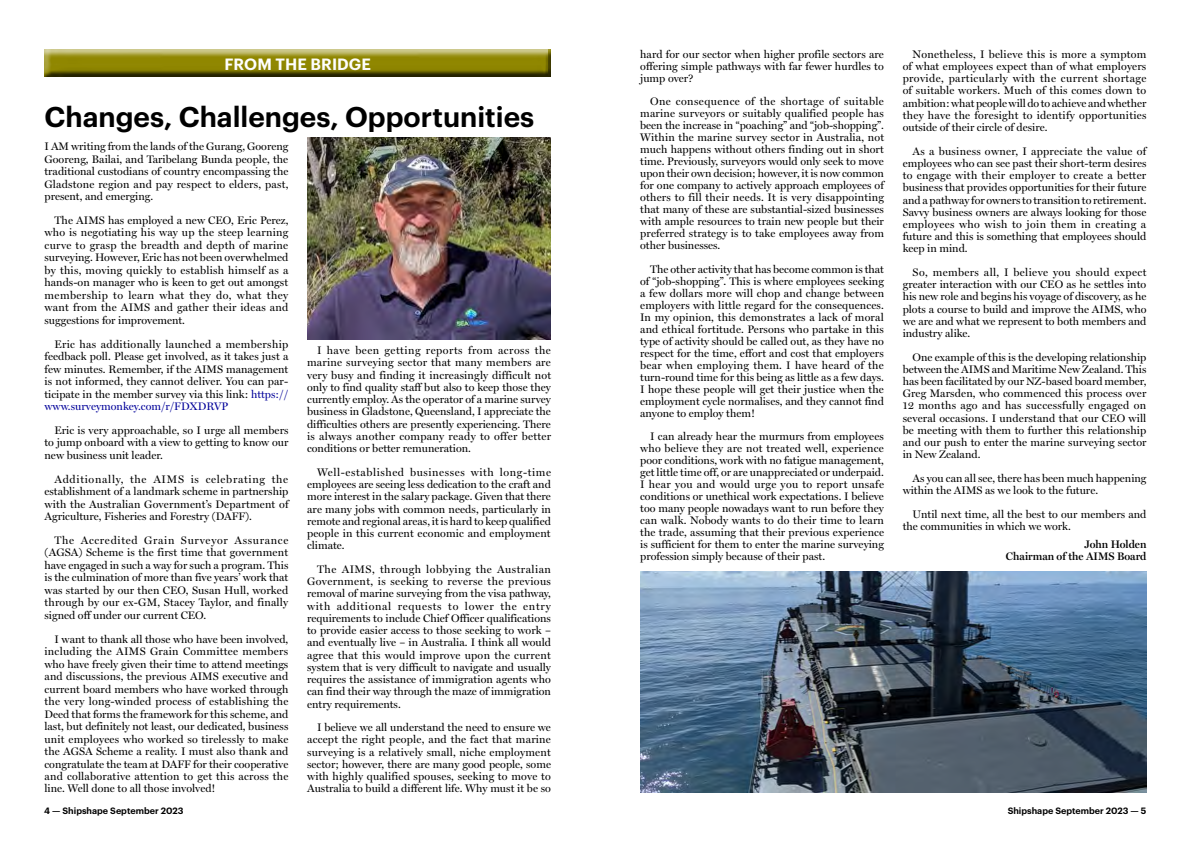
<style>
.page{position:relative;width:1191px;height:842px;background:#fff}
.page>*{position:absolute;margin:0;border:0;box-sizing:border-box;transform-origin:0 0}
.t1{font:600 28px "Graphik";color:#000}
.t2{font:600 16px "Graphik";letter-spacing:.005em;color:#fff}
.t3{font:11px/12.2px "Miller Display Roman";color:#000;text-align:justify}
.t4{font:600 11px/12.2px "Miller Display";color:#000;text-align:right}
.t5{font:600 9px "Graphik";color:#000}
.s1{color:#009}
</style>
<div class="page">
<div style="left:40px;top:48px;width:518px;height:29px;background:#000;opacity:.75"></div>
<img style="left:307px;top:138px;width:244px;height:201px">
<img style="left:640px;top:571px;width:506px;height:221px">
<h2 class="t2" style="left:224px;top:52px;width:148px">From the Bridge</h2>
<p class="t3" style="left:640px;top:48px;width:245px">hard for our sector when higher profile sectors are offering simple pathways with far fewer hurdles to jump over?</p>
<p class="t3" style="left:640px;top:95px;width:245px;text-indent:10px">One consequence of the shortage of suitable marine surveyors or suitably qualified people has been the increase in “poaching” and “job-shopping”.<br>Within the marine survey sector in Australia, not much happens without others finding out in short time. Previously, surveyors would only seek to move upon their own decision; however, it is now common for one company to actively approach employees of others to fill their needs. It is very disappointing that many of these are substantial-sized businesses with ample resources to train new people but their preferred strategy is to take employees away from other businesses.</p>
<p class="t3" style="left:640px;top:263px;width:245px;text-indent:10px">The other activity that has become common is that of “job-shopping”. This is where employees seeking a few dollars more will chop and change between employers with little regard for the consequences.<br>In my opinion, this demonstrates a lack of moral and ethical fortitude. Persons who partake in this type of activity should be called out, as they have no respect for the time, effort and cost that employers bear when employing them. I have heard of the turn-round time for this being as little as a few days.<br>I hope these people will get their justice when the employment cycle normalises, and they cannot find anyone to employ them!</p>
<p class="t3" style="left:640px;top:430px;width:245px;text-indent:10px">I can already hear the murmurs from employees who believe they are not treated well, experience poor conditions, work with no fatigue management, get little time off, or are unappreciated or underpaid.<br>I hear you and would urge you to report unsafe conditions or unethical work expectations. I believe too many people nowadays want to run before they can walk. Nobody wants to do their time to learn the trade, assuming that their previous experience is sufficient for them to enter the marine surveying profession simply because of their past.</p>
<h1 class="t1" style="left:45px;top:95px;width:491px">Changes, Challenges, Opportunities</h1>
<p class="t3" style="left:45px;top:140px;width:245px;line-height:12.5px">I AM writing from the lands of the Gurang, Gooreng Gooreng, Bailai, and Taribelang Bunda people, the traditional custodians of country encompassing the Gladstone region and pay respect to elders, past, present, and emerging.</p>
<p class="t3" style="left:45px;top:214px;width:245px;line-height:12.5px;text-indent:10px">The AIMS has employed a new CEO, Eric Perez, who is negotiating his way up the steep learning curve to grasp the breadth and depth of marine surveying. However, Eric has not been overwhelmed by this, moving quickly to establish himself as a hands-on manager who is keen to get out amongst membership to learn what they do, what they want from the AIMS and gather their ideas and suggestions for improvement.</p>
<p class="t3" style="left:45px;top:337px;width:245px;line-height:12.5px;text-indent:10px">Eric has additionally launched a membership feedback poll. Please get involved, as it takes just a few minutes. Remember, if the AIMS management is not informed, they cannot deliver. You can par&shy;ticipate in the member survey via this link: <span class="s1">https:// www.surveymonkey.com/r/FDXDRVP</span></p>
<p class="t3" style="left:45px;top:424px;width:245px;line-height:12.5px;text-indent:10px">Eric is very approachable, so I urge all members to jump onboard with a view to getting to know our new business unit leader.</p>
<p class="t3" style="left:45px;top:473px;width:245px;line-height:12.5px;text-indent:10px">Additionally, the AIMS is celebrating the establishment of a landmark scheme in partnership with the Australian Government’s Department of Agriculture, Fisheries and Forestry (DAFF).</p>
<p class="t3" style="left:45px;top:534px;width:245px;line-height:12.5px;text-indent:10px">The Accredited Grain Surveyor Assurance (AGSA) Scheme is the first time that government have engaged in such a way for such a program. This is the culmination of more than five years’ work that was started by our then CEO, Susan Hull, worked through by our ex-GM, Stacey Taylor, and finally signed off under our current CEO.</p>
<p class="t3" style="left:45px;top:633px;width:245px;line-height:12.5px;text-indent:10px">I want to thank all those who have been involved, including the AIMS Grain Committee members who have freely given their time to attend meetings and discussions, the previous AIMS executive and current board members who have worked through the very long-winded process of establishing the Deed that forms the framework for this scheme, and last, but definitely not least, our dedicated, business unit employees who worked so tirelessly to make the AGSA Scheme a reality. I must also thank and congratulate the team at DAFF for their cooperative and collaborative attention to get this across the line. Well done to all those involved!</p>
<p class="t3" style="left:307px;top:344px;width:245px;text-indent:10px">I have been getting reports from across the marine surveying sector that many members are very busy and finding it increasingly difficult not only to find quality staff but also to keep those they currently employ. As the operator of a marine survey business in Gladstone, Queensland, I appreciate the difficulties others are presently experiencing. There is always another company ready to offer better conditions or better remuneration.</p>
<p class="t3" style="left:307px;top:466px;width:245px;text-indent:10px">Well-established businesses with long-time employees are seeing less dedication to the craft and more interest in the salary package. Given that there are many jobs with common needs, particularly in remote and regional areas, it is hard to keep qualified people in this current economic and employment climate.</p>
<p class="t3" style="left:307px;top:563px;width:245px;text-indent:10px">The AIMS, through lobbying the Australian Government, is seeking to reverse the previous removal of marine surveying from the visa pathway, with additional requests to lower the entry requirements to include Chief Officer qualifications to provide easier access to those seeking to work – and eventually live – in Australia. I think all would agree that this would improve upon the current system that is very difficult to navigate and usually requires the assistance of immigration agents who can find their way through the maze of immigration entry requirements.</p>
<p class="t3" style="left:307px;top:721px;width:245px;text-indent:10px">I believe we all understand the need to ensure we accept the right people, and the fact that marine surveying is a relatively small, niche employment sector; however, there are many good people, some with highly qualified spouses, seeking to move to Australia to build a different life. Why must it be so</p>
<p class="t3" style="left:902px;top:48px;width:245px;text-indent:10px">Nonetheless, I believe this is more a symptom of what employees expect than of what employers provide, particularly with the current shortage of suitable workers. Much of this comes down to ambition: what people will do to achieve and whether they have the foresight to identify opportunities outside of their circle of desire.</p>
<p class="t3" style="left:902px;top:145px;width:245px;text-indent:10px">As a business owner, I appreciate the value of employees who can see past their short-term desires to engage with their employer to create a better business that provides opportunities for their future and a pathway for owners to transition to retirement.<br>Savvy business owners are always looking for those employees who wish to join them in creating a future and this is something that employees should keep in mind.</p>
<p class="t3" style="left:902px;top:266px;width:245px;text-indent:10px">So, members all, I believe you should expect greater interaction with our CEO as he settles into his new role and begins his voyage of discovery, as he plots a course to build and improve the AIMS, who we are and what we represent to both members and industry alike.</p>
<p class="t3" style="left:902px;top:351px;width:245px;text-indent:10px">One example of this is the developing relationship between the AIMS and Maritime New Zealand. This has been facilitated by our NZ-based board member, Greg Marsden, who commenced this process over 12 months ago and has successfully engaged on several occasions. I understand that our CEO will be meeting with them to further this relationship and our push to enter the marine surveying sector in New Zealand.</p>
<p class="t3" style="left:902px;top:472px;width:245px;text-indent:10px">As you can all see, there has been much happening within the AIMS as we look to the future.</p>
<p class="t3" style="left:902px;top:508px;width:245px;text-indent:10px">Until next time, all the best to our members and the communities in which we work.</p>
<p class="t4" style="left:1006px;top:538px;width:142px">John Holden<br>Chairman of the AIMS Board</p>
<p class="t5" style="left:44px;top:804px;width:141px">4 — Shipshape September 2023</p>
<p class="t5" style="left:1007px;top:804px;width:140px">Shipshape September 2023 — 5</p>
</div>
